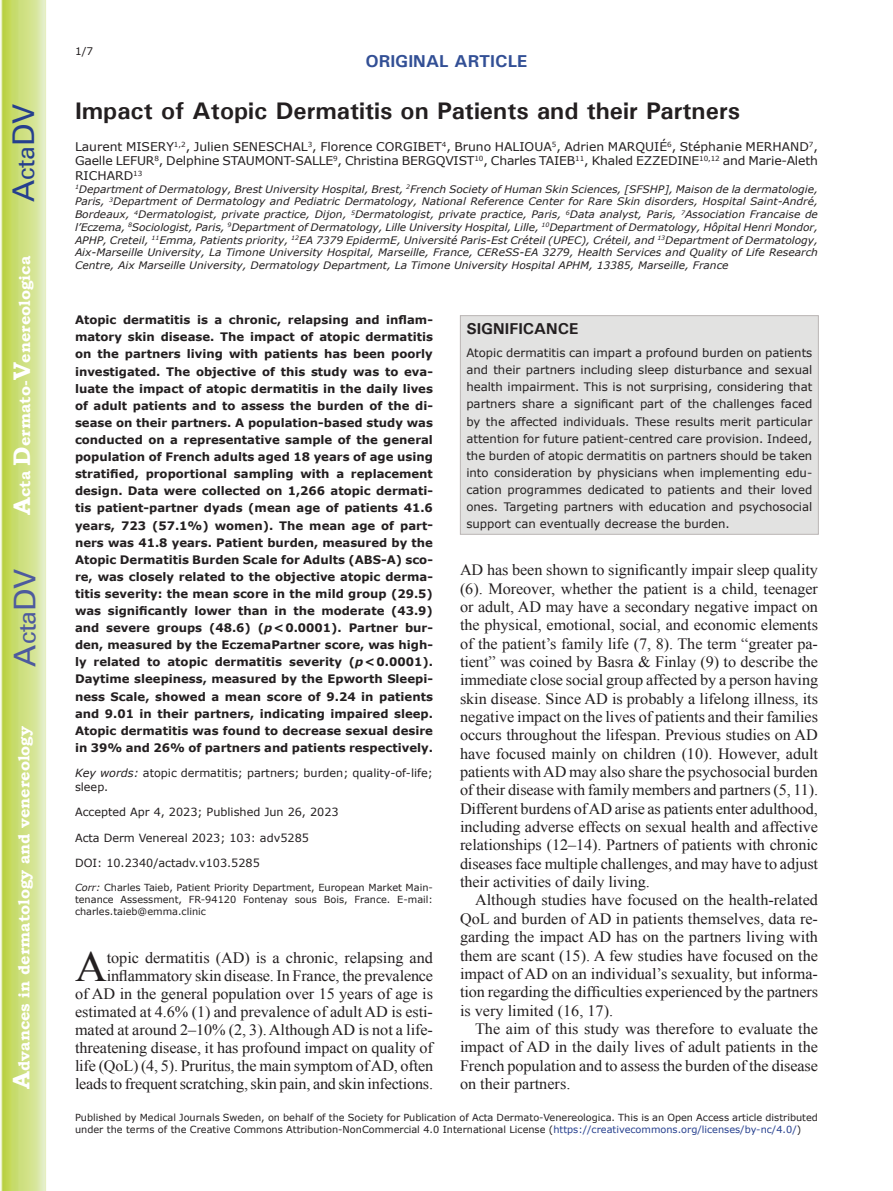
<style>
.page{position:relative;width:893px;height:1191px;background:#fff}
.page>*{position:absolute;margin:0;border:0;box-sizing:border-box;transform-origin:0 0}
.t1{font:42.9px "Times New Roman";color:#231f20}
.t2{font:30px "Univers";color:#4d5a9e}
.t3{font:30px "Univers";color:#253f8e}
.t4{font:700 24px "Univers";color:#231f20}
.t5{font:700 17.25px "Univers";color:#324f95}
.t6{font:15.75px/18.3px "Times New Roman";letter-spacing:-.005em;color:#231f20;text-align:justify}
.t7{font:700 15.75px "Bookman Old Style";color:#fff}
.t8{font:700 15.75px "Univers";color:#231f20}
.t9{font:12px/14.4px "Verdana";letter-spacing:-.015em;color:#231f20;text-align:justify}
.t10{font:700 11.7px/17.1px "Verdana";color:#231f20;text-align:justify}
.t11{font:11.7px/17.1px "Verdana";color:#231f20;text-align:justify}
.t12{font:11.25px/13.5px "Verdana";color:#231f20}
.t13{font:10.5px "Verdana";color:#231f20}
.t14{font:italic 10.35px/12.8px "Verdana";color:#231f20;text-align:justify}
.t15{font:9.75px/11.7px "Verdana";color:#231f20}
.s1{font-size:24px}
.s2{font-style:italic}
.s3{color:#253f8e}
</style>
<div class="page">
<svg style="left:1px;top:0;width:45px;height:1191px;background:#cfe084"></svg>
<div style="left:460px;top:315px;width:359px;height:219px;background:#e2e2e1;border:1px solid #bab5b4"></div>
<h2 class="t3" style="left:6px;top:202px;width:100px;rotate:-90deg">A<span class="s1">cta</span>DV</h2>
<p class="t7" style="left:15px;top:515px;width:260px;rotate:-90deg"><span class="s1">A</span>cta <span class="s1">D</span>ermato-<span class="s1">V</span>enereologica</p>
<h2 class="t2" style="left:7px;top:666px;width:100px;rotate:-90deg">A<span class="s1">cta</span>DV</h2>
<p class="t7" style="left:15px;top:1088px;width:364px;rotate:-90deg"><span class="s1">A</span>dvances in dermatology and venereology</p>
<p class="t13" style="left:75px;top:44px;width:20px">1/7</p>
<p class="t5" style="left:365px;top:50px;width:163px">ORIGINAL ARTICLE</p>
<h3 class="t4" style="left:75px;top:95px;width:666px">Impact of Atopic Dermatitis on Patients and their Partners</h3>
<p class="t9" style="left:75px;top:139px;width:744px">Laurent MISERY<sup>1,2</sup>, Julien SENESCHAL<sup>3</sup>, Florence CORGIBET<sup>4</sup>, Bruno HALIOUA<sup>5</sup>, Adrien MARQUIÉ<sup>6</sup>, Stéphanie MERHAND<sup>7</sup>, Gaelle LEFUR<sup>8</sup>, Delphine STAUMONT-SALLE<sup>9</sup>, Christina BERGQVIST<sup>10</sup>, Charles TAIEB<sup>11</sup>, Khaled EZZEDINE<sup>10,12</sup> and Marie-Aleth RICHARD<sup>13</sup></p>
<p class="t14" style="left:75px;top:183px;width:745px"><sup>1</sup>Department of Dermatology, Brest University Hospital, Brest, <sup>2</sup>French Society of Human Skin Sciences, [SFSHP], Maison de la dermatologie, Paris, <sup>3</sup>Department of Dermatology and Pediatric Dermatology, National Reference Center for Rare Skin disorders, Hospital Saint-André, Bordeaux, <sup>4</sup>Dermatologist, private practice, Dijon, <sup>5</sup>Dermatologist, private practice, Paris, <sup>6</sup>Data analyst, Paris, <sup>7</sup>Association Francaise de l’Eczema, <sup>8</sup>Sociologist, Paris, <sup>9</sup>Department of Dermatology, Lille University Hospital, Lille, <sup>10</sup>Department of Dermatology, Hôpital Henri Mondor, APHP, Creteil, <sup>11</sup>Emma, Patients priority, <sup>12</sup>EA 7379 EpidermE, Université Paris-Est Créteil (UPEC), Créteil, and <sup>13</sup>Department of Dermatology, Aix-Marseille University, La Timone University Hospital, Marseille, France, CEReSS-EA 3279, Health Services and Quality of Life Research Centre, Aix Marseille University, Dermatology Department, La Timone University Hospital APHM, 13385, Marseille, France</p>
<p class="t10" style="left:75px;top:311px;width:359px">Atopic dermatitis is a chronic, relapsing and inflam&shy;matory skin disease. The impact of atopic dermatitis on the partners living with patients has been poorly investigated. The objective of this study was to eva&shy;luate the impact of atopic dermatitis in the daily lives of adult patients and to assess the burden of the di&shy;sease on their partners. A population-based study was conducted on a representative sample of the general population of French adults aged 18 years of age using stratified, proportional sampling with a replacement design. Data were collected on 1,266 atopic dermati&shy;tis patient-partner dyads (mean age of patients 41.6 years, 723 (57.1%) women). The mean age of part&shy;ners was 41.8 years. Patient burden, measured by the Atopic Dermatitis Burden Scale for Adults (ABS-A) sco&shy;re, was closely related to the objective atopic derma&shy;titis severity: the mean score in the mild group (29.5) was significantly lower than in the moderate (43.9) and severe groups (48.6) (<span class="s2">p</span>&lt;0.0001). Partner bur&shy;den, measured by the EczemaPartner score, was high&shy;ly related to atopic dermatitis severity (<span class="s2">p</span>&lt;0.0001).<br>Daytime sleepiness, measured by the Epworth Sleepi&shy;ness Scale, showed a mean score of 9.24 in patients and 9.01 in their partners, indicating impaired sleep.<br>Atopic dermatitis was found to decrease sexual desire in 39% and 26% of partners and patients respectively.</p>
<p class="t12" style="left:75px;top:766px;width:359px"><span class="s2">Key words:</span> atopic dermatitis; partners; burden; quality-of-life; sleep.</p>
<p class="t12" style="left:75px;top:805px;width:265px">Accepted Apr 4, 2023; Published Jun 26, 2023</p>
<p class="t12" style="left:75px;top:831px;width:236px">Acta Derm Venereal 2023; 103: adv5285</p>
<p class="t12" style="left:75px;top:856px;width:186px">DOI: 10.2340/actadv.v103.5285</p>
<p class="t15" style="left:75px;top:881px;width:359px;text-align:justify"><span class="s2">Corr:</span> Charles Taieb, Patient Priority Department, European Market Main&shy;tenance Assessment, FR-94120 Fontenay sous Bois, France. E-mail: charles.taieb@emma.clinic</p>
<h1 class="t1" style="left:75px;top:937px;width:33px">A</h1>
<p class="t6" style="left:75px;top:948px;width:360px;text-align:right">topic dermatitis (AD) is a chronic, relapsing and inflammatory skin disease. In France, the prevalence<br>of AD in the general population over 15 years of age is estimated at 4.6% (1) and prevalence of adult AD is esti&shy;mated at around 2–10% (2, 3). Although AD is not a life&shy;threatening disease, it has profound impact on quality of life (QoL) (4, 5). Pruritus, the main symptom of AD, often leads to frequent scratching, skin pain, and skin infections.</p>
<p class="t8" style="left:466px;top:318px;width:114px">SIGNIFICANCE</p>
<p class="t11" style="left:466px;top:344px;width:347px">Atopic dermatitis can impart a profound burden on patients and their partners including sleep disturbance and sexual health impairment. This is not surprising, considering that partners share a significant part of the challenges faced by the affected individuals. These results merit particular attention for future patient-centred care provision. Indeed, the burden of atopic dermatitis on partners should be taken into consideration by physicians when implementing edu&shy;cation programmes dedicated to patients and their loved ones. Targeting partners with education and psychosocial support can eventually decrease the burden.</p>
<p class="t6" style="left:460px;top:560px;width:360px">AD has been shown to significantly impair sleep quality (6). Moreover, whether the patient is a child, teenager or adult, AD may have a secondary negative impact on the physical, emotional, social, and economic elements of the patient’s family life (7, 8). The term “greater pa&shy;tient” was coined by Basra &amp; Finlay (9) to describe the immediate close social group affected by a person having skin disease. Since AD is probably a lifelong illness, its negative impact on the lives of patients and their families occurs throughout the lifespan. Previous studies on AD have focused mainly on children (10). However, adult patients with AD may also share the psychosocial burden of their disease with family members and partners (5, 11).<br>Different burdens of AD arise as patients enter adulthood, including adverse effects on sexual health and affective relationships (12–14). Partners of patients with chronic diseases face multiple challenges, and may have to adjust their activities of daily living.</p>
<p class="t6" style="left:460px;top:890px;width:360px;text-indent:15px">Although studies have focused on the health-related QoL and burden of AD in patients themselves, data re&shy;garding the impact AD has on the partners living with them are scant (15). A few studies have focused on the impact of AD on an individual’s sexuality, but informa&shy;tion regarding the difficulties experienced by the partners is very limited (16, 17).</p>
<p class="t6" style="left:460px;top:1019px;width:360px;text-indent:15px">The aim of this study was therefore to evaluate the impact of AD in the daily lives of adult patients in the French population and to assess the burden of the disease on their partners.</p>
<p class="t15" style="left:75px;top:1111px;width:744px">Published by Medical Journals Sweden, on behalf of the Society for Publication of Acta Dermato-Venereologica. This is an Open Access article distributed under the terms of the Creative Commons Attribution-NonCommercial 4.0 International License (<span class="s3">https://creativecommons.org/licenses/by-nc/4.0/</span>)</p>
</div>
